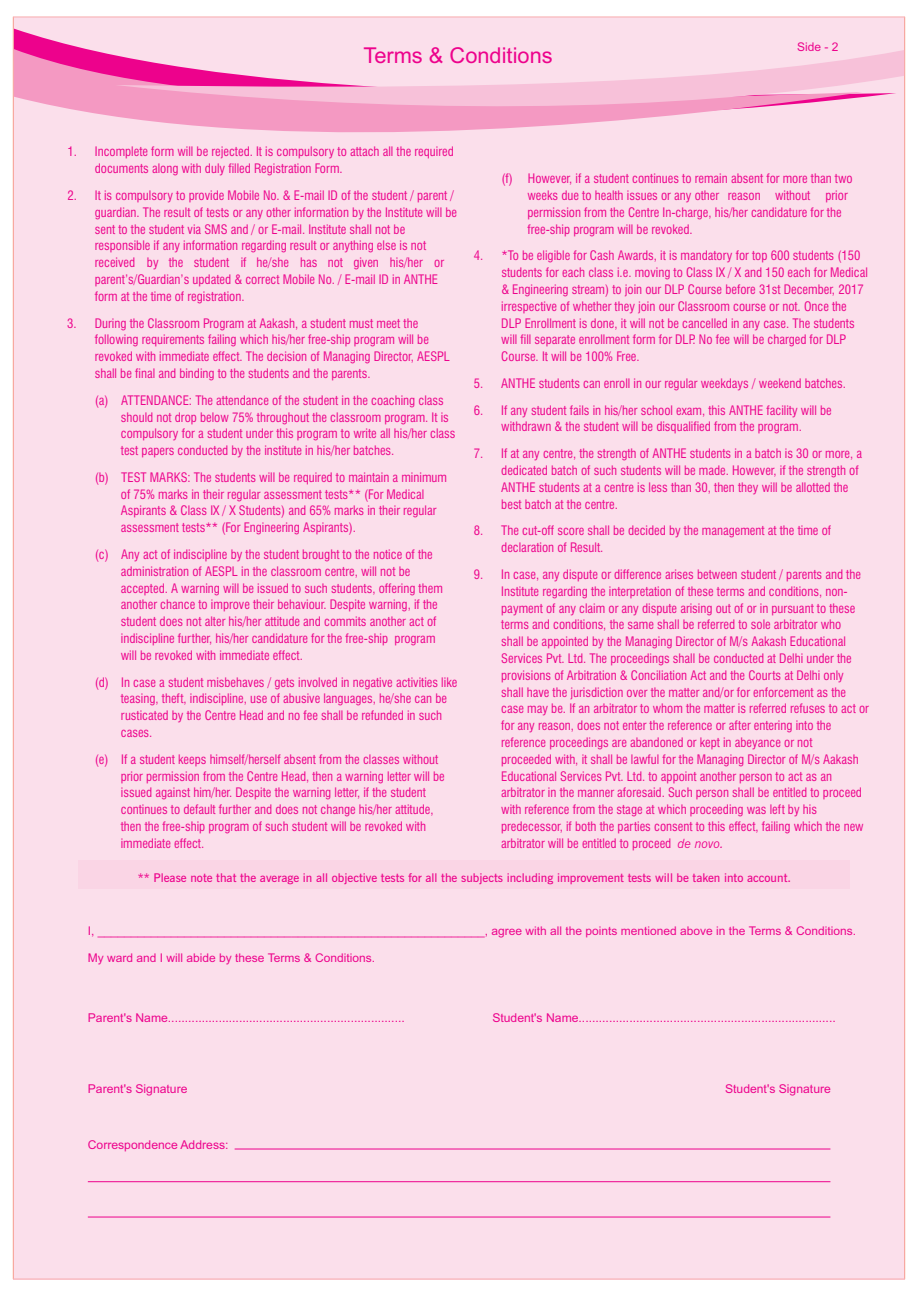
<style>
.page{position:relative;width:918px;height:1296px;background:#fff}
.page>*{position:absolute;margin:0;border:0;box-sizing:border-box;transform-origin:0 0}
.t1{font:21.9px "Arial";color:#ed028c}
.t2{font:condensed 12.75px/16.8px "Swiss 721 BT";color:#ed028c}
.t3{font:12.15px "Arial";color:#ed028c}
.t4{font:12px "Arial";color:#ed028c}
.t5{font:600 12px "News Gothic BT";color:#ed028c}
.s1{font-family:"News Gothic BT";font-style:italic;font-stretch:normal}
</style>
<div class="page">
<div style="left:13px;top:17px;width:892px;height:1262px;background:#fbdfeb"></div>
<svg style="left:15px;top:29px;width:71px;height:20px"></svg>
<svg style="left:15px;top:49px;width:659px;height:84px;fill:#f499c2"></svg>
<svg style="left:115px;top:50px;width:788px;height:65px"></svg>
<hr style="left:235px;top:1149px;width:595px;height:1px;background:#ed028c">
<hr style="left:88px;top:1181px;width:742px;height:1px;background:#ed028c">
<hr style="left:88px;top:1217px;width:742px;height:1px;background:#ed028c">
<div style="left:78px;top:860px;width:771px;height:28px;background:#fad5e5"></div>
<h1 class="t1" style="left:363px;top:47px;width:191px">Terms &amp; Conditions</h1>
<p class="t4" style="left:797px;top:42px;width:43px">Side - 2</p>
<p class="t2" style="left:95px;top:145px;width:360px;text-indent:-28px">1. Incomplete form will be rejected. It is compulsory to attach all the required documents along with duly filled Registration Form.</p>
<p class="t2" style="left:501px;top:171px;width:353px">(f) However, if a student continues to remain absent for more than two</p>
<p class="t2" style="left:67px;top:188px;width:388px">2. It is compulsory to provide Mobile No. &amp; E-mail ID of the student / parent /</p>
<p class="t2" style="left:527px;top:188px;width:322px">weeks due to health issues or any other reason without prior</p>
<p class="t2" style="left:95px;top:205px;width:364px">guardian. The result of tests or any other information by the Institute will be</p>
<p class="t2" style="left:527px;top:205px;width:316px">permission from the Centre In-charge, his/her candidature for the</p>
<p class="t2" style="left:95px;top:222px;width:312px">sent to the student via SMS and / or E-mail. Institute shall not be</p>
<p class="t2" style="left:527px;top:222px;width:167px">free-ship program will be revoked.</p>
<p class="t2" style="left:95px;top:239px;width:333px">responsible if any information regarding result or anything else is not</p>
<p class="t2" style="left:474px;top:249px;width:388px">4. *To be eligible for Cash Awards, it is mandatory for top 600 students (150</p>
<p class="t2" style="left:95px;top:255px;width:351px">received by the student if he/she has not given his/her or</p>
<p class="t2" style="left:501px;top:265px;width:368px">students for each class i.e. moving to Class IX / X and 150 each for Medical</p>
<p class="t2" style="left:95px;top:272px;width:345px">parent’s/Guardian’s updated &amp; correct Mobile No. / E-mail ID in ANTHE</p>
<p class="t2" style="left:501px;top:282px;width:364px">&amp; Engineering stream) to join our DLP Course before 31st December, 2017</p>
<p class="t2" style="left:95px;top:289px;width:151px">form at the time of registration.</p>
<p class="t2" style="left:501px;top:299px;width:347px">irrespective of whether they join our Classroom course or not. Once the</p>
<p class="t2" style="left:67px;top:316px;width:352px">3. During the Classroom Program at Aakash, a student must meet the</p>
<p class="t2" style="left:501px;top:316px;width:355px">DLP Enrollment is done, it will not be cancelled in any case. The students</p>
<p class="t2" style="left:95px;top:333px;width:336px">following requirements failing which his/her free-ship program will be</p>
<p class="t2" style="left:501px;top:333px;width:346px">will fill separate enrollment form for DLP. No fee will be charged for DLP</p>
<p class="t2" style="left:95px;top:349px;width:357px">revoked with immediate effect. The decision of Managing Director, AESPL</p>
<p class="t2" style="left:501px;top:349px;width:140px">Course. It will be 100% Free.</p>
<p class="t2" style="left:95px;top:366px;width:277px">shall be final and binding to the students and the parents.</p>
<p class="t2" style="left:474px;top:376px;width:374px">5. ANTHE students can enroll in our regular weekdays / weekend batches.</p>
<p class="t2" style="left:95px;top:393px;width:351px">(a) ATTENDANCE: The attendance of the student in the coaching class</p>
<p class="t2" style="left:474px;top:403px;width:360px">6. If any student fails in his/her school exam, this ANTHE facility will be</p>
<p class="t2" style="left:121px;top:410px;width:330px">should not drop below 75% throughout the classroom program. It is</p>
<p class="t2" style="left:501px;top:420px;width:302px">withdrawn &amp; the student will be disqualified from the program.</p>
<p class="t2" style="left:121px;top:427px;width:336px">compulsory for a student under this program to write all his/her class test papers conducted by the institute in his/her batches.</p>
<p class="t2" style="left:474px;top:446px;width:390px;text-align:right">7. If at any centre, the strength of ANTHE students in a batch is 30 or more, a dedicated batch of such students will be made. However, if the strength of</p>
<p class="t2" style="left:95px;top:470px;width:354px">(b) TEST MARKS: The students will be required to maintain a minimum</p>
<p class="t2" style="left:501px;top:480px;width:349px">ANTHE students at a centre is less than 30, then they will be allotted the</p>
<p class="t2" style="left:121px;top:487px;width:305px">of 75% marks in their regular assessment tests** (For Medical</p>
<p class="t2" style="left:501px;top:497px;width:118px">best batch at the centre.</p>
<p class="t2" style="left:121px;top:504px;width:317px">Aspirants &amp; Class IX / X Students) and 65% marks in their regular assessment tests** (For Engineering Aspirants).</p>
<p class="t2" style="left:501px;top:524px;width:331px;text-indent:-28px">8. The cut-off score shall be decided by the management at the time of declaration of Result.</p>
<p class="t2" style="left:95px;top:547px;width:340px;text-align:center">(c) Any act of indiscipline by the student brought to the notice of the administration of AESPL in the classroom centre, will not be</p>
<p class="t2" style="left:474px;top:567px;width:389px">9. In case, any dispute or difference arises between student / parents and the</p>
<p class="t2" style="left:121px;top:581px;width:324px">accepted. A warning will be issued to such students, offering them</p>
<p class="t2" style="left:501px;top:584px;width:348px">Institute regarding the interpretation of these terms and conditions, non-</p>
<p class="t2" style="left:121px;top:598px;width:318px">another chance to improve their behaviour. Despite warning, if the</p>
<p class="t2" style="left:501px;top:601px;width:356px">payment of any claim or any dispute arising out of or in pursuant to these</p>
<p class="t2" style="left:121px;top:615px;width:317px">student does not alter his/her attitude and commits another act of</p>
<p class="t2" style="left:501px;top:618px;width:342px">terms and conditions, the same shall be referred to sole arbitrator who</p>
<p class="t2" style="left:121px;top:631px;width:316px">indiscipline further, his/her candidature for the free-ship program</p>
<p class="t2" style="left:501px;top:634px;width:346px">shall be appointed by the Managing Director of M/s Aakash Educational</p>
<p class="t2" style="left:121px;top:648px;width:184px">will be revoked with immediate effect.</p>
<p class="t2" style="left:501px;top:651px;width:352px">Services Pvt. Ltd. The proceedings shall be conducted at Delhi under the provisions of Arbitration &amp; Conciliation Act and the Courts at Delhi only</p>
<p class="t2" style="left:95px;top:675px;width:364px">(d) In case a student misbehaves / gets involved in negative activities like</p>
<p class="t2" style="left:501px;top:685px;width:346px">shall have the jurisdiction over the matter and/or for enforcement as the</p>
<p class="t2" style="left:121px;top:692px;width:328px">teasing, theft, indiscipline, use of abusive languages, he/she can be</p>
<p class="t2" style="left:501px;top:702px;width:369px">case may be. If an arbitrator to whom the matter is referred refuses to act or</p>
<p class="t2" style="left:121px;top:709px;width:323px">rusticated by the Centre Head and no fee shall be refunded in such</p>
<p class="t2" style="left:501px;top:718px;width:332px">for any reason, does not enter the reference or after entering into the</p>
<p class="t2" style="left:121px;top:725px;width:33px">cases.</p>
<p class="t2" style="left:501px;top:735px;width:313px">reference proceedings are abandoned or kept in abeyance or not</p>
<p class="t2" style="left:95px;top:752px;width:345px">(e) If a student keeps himself/herself absent from the classes without</p>
<p class="t2" style="left:501px;top:752px;width:359px">proceeded with, it shall be lawful for the Managing Director of M/s Aakash</p>
<p class="t2" style="left:121px;top:769px;width:326px">prior permission from the Centre Head, then a warning letter will be</p>
<p class="t2" style="left:501px;top:769px;width:332px">Educational Services Pvt. Ltd. to appoint another person to act as an</p>
<p class="t2" style="left:121px;top:786px;width:307px">issued against him/her. Despite the warning letter, if the student</p>
<p class="t2" style="left:501px;top:786px;width:362px">arbitrator in the manner aforesaid. Such person shall be entitled to proceed</p>
<p class="t2" style="left:121px;top:803px;width:314px">continues to default further and does not change his/her attitude,</p>
<p class="t2" style="left:501px;top:803px;width:317px">with reference from the stage at which proceeding was left by his</p>
<p class="t2" style="left:121px;top:819px;width:307px">then the free-ship program of such student will be revoked with</p>
<p class="t2" style="left:501px;top:819px;width:364px">predecessor, if both the parties consent to this effect, failing which the new</p>
<p class="t2" style="left:121px;top:836px;width:85px">immediate effect.</p>
<p class="t2" style="left:501px;top:836px;width:224px">arbitrator will be entitled to proceed <span class="s1">de novo.</span></p>
<p class="t5" style="left:138px;top:873px;width:655px">** Please note that the average in all objective tests for all the subjects including improvement tests will be taken into account.</p>
<p class="t4" style="left:88px;top:926px;width:770px">I, __________________________________________________________, agree with all the points mentioned above in the Terms &amp; Conditions.</p>
<p class="t4" style="left:88px;top:953px;width:289px">My ward and I will abide by these Terms &amp; Conditions.</p>
<p class="t3" style="left:88px;top:1013px;width:319px">Parent's Name......................................................................</p>
<p class="t3" style="left:492px;top:1014px;width:345px">Student's Name............................................................................</p>
<p class="t3" style="left:88px;top:1084px;width:101px">Parent's Signature</p>
<p class="t3" style="left:88px;top:1140px;width:142px">Correspondence Address:</p>
<p class="t3" style="left:725px;top:1084px;width:107px">Student's Signature</p>
</div>
